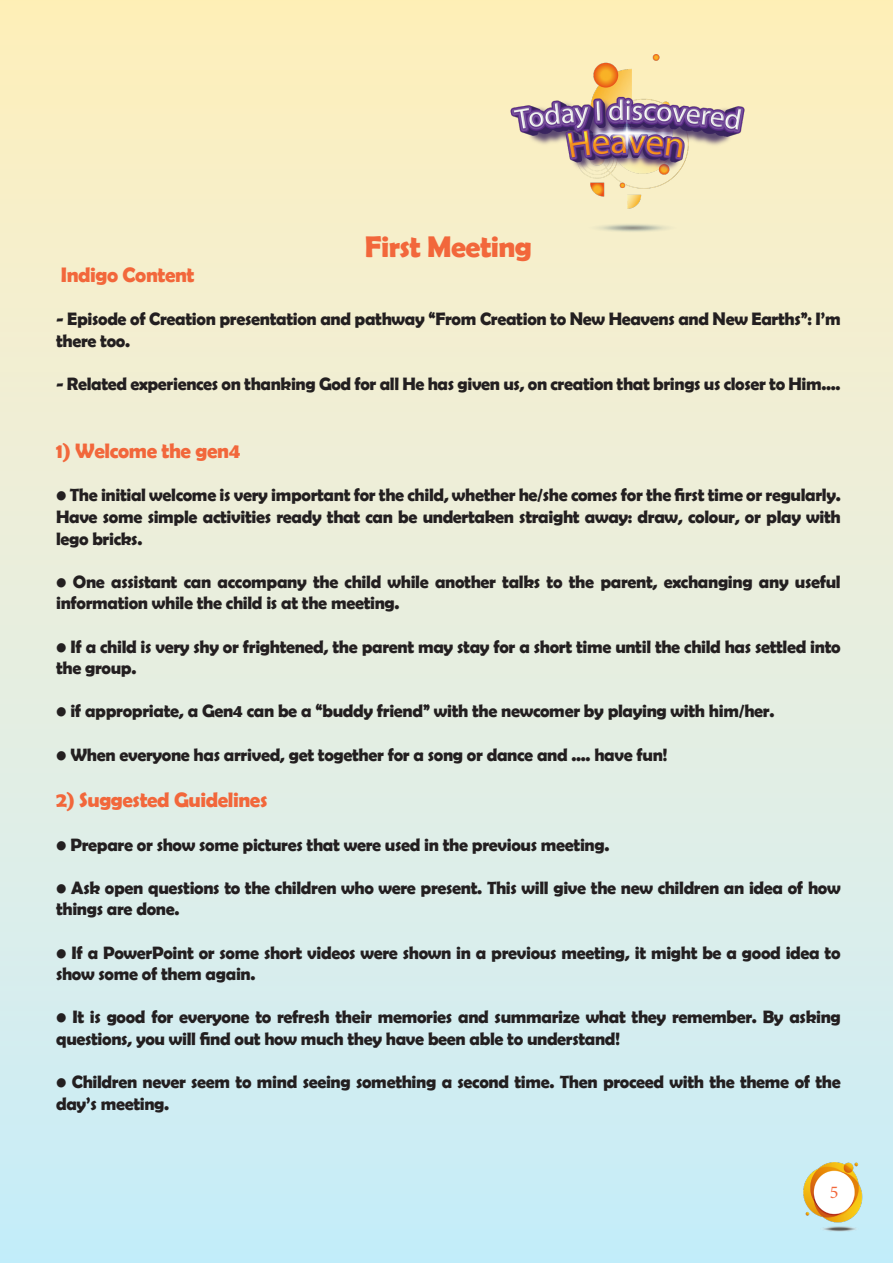
<style>
.page{position:relative;width:893px;height:1263px;background:#fff}
.page>*{position:absolute;margin:0;border:0;box-sizing:border-box;transform-origin:0 0}
.t1{font:700 30px "Berlin Sans FB Demi";letter-spacing:-.02em;color:#f2673b}
.t2{font:700 21px "Berlin Sans FB Demi";letter-spacing:-.02em;color:#f2673b}
.t3{font:700 18px/21.6px "Berlin Sans FB Demi";letter-spacing:-.02em;color:#231f20}
.t4{font:18px "Minion Pro";color:#f2673b}
</style>
<div class="page">
<div style="left:0;top:0;width:893px;height:1263px;background:linear-gradient(to bottom,#ffefbe,#c9edfc)"></div>
<svg style="left:0;top:0;width:1px;height:1263px"></svg>
<img style="left:804px;top:1162px;width:70px;height:71px">
<img style="left:502px;top:54px;width:251px;height:190px">
<p class="t1" style="left:365px;top:229px;width:169px">First Meeting</p>
<p class="t2" style="left:61px;top:262px;width:135px">Indigo Content</p>
<p class="t3" style="left:56px;top:308px;width:786px">- Episode of Creation presentation and pathway “From Creation to New Heavens and New Earths”: I’m there too.</p>
<p class="t3" style="left:56px;top:372px;width:786px">- Related experiences on thanking God for all He has given us, on creation that brings us closer to Him....</p>
<p class="t2" style="left:56px;top:439px;width:186px">1) Welcome the gen4</p>
<p class="t3" style="left:56px;top:484px;width:786px;text-align:justify">• The initial welcome is very important for the child, whether he/she comes for the first time or regularly.<br>Have some simple activities ready that can be undertaken straight away: draw, colour, or play with lego bricks.</p>
<p class="t3" style="left:56px;top:570px;width:786px">• One assistant can accompany the child while another talks to the parent, exchanging any useful information while the child is at the meeting.</p>
<p class="t3" style="left:56px;top:635px;width:786px">• If a child is very shy or frightened, the parent may stay for a short time until the child has settled into the group.</p>
<p class="t3" style="left:56px;top:700px;width:720px">• if appropriate, a Gen4 can be a “buddy friend” with the newcomer by playing with him/her.</p>
<p class="t3" style="left:56px;top:743px;width:613px">• When everyone has arrived, get together for a song or dance and .... have fun!</p>
<p class="t2" style="left:56px;top:788px;width:213px">2) Suggested Guidelines</p>
<p class="t3" style="left:56px;top:833px;width:555px">• Prepare or show some pictures that were used in the previous meeting.</p>
<p class="t3" style="left:56px;top:876px;width:786px">• Ask open questions to the children who were present. This will give the new children an idea of how things are done.</p>
<p class="t3" style="left:56px;top:941px;width:786px">• If a PowerPoint or some short videos were shown in a previous meeting, it might be a good idea to show some of them again.</p>
<p class="t3" style="left:56px;top:1006px;width:786px">• It is good for everyone to refresh their memories and summarize what they remember. By asking questions, you will find out how much they have been able to understand!</p>
<p class="t3" style="left:56px;top:1071px;width:786px">• Children never seem to mind seeing something a second time. Then proceed with the theme of the day’s meeting.</p>
<p class="t4" style="left:830px;top:1180px;width:10px">5</p>
</div>
